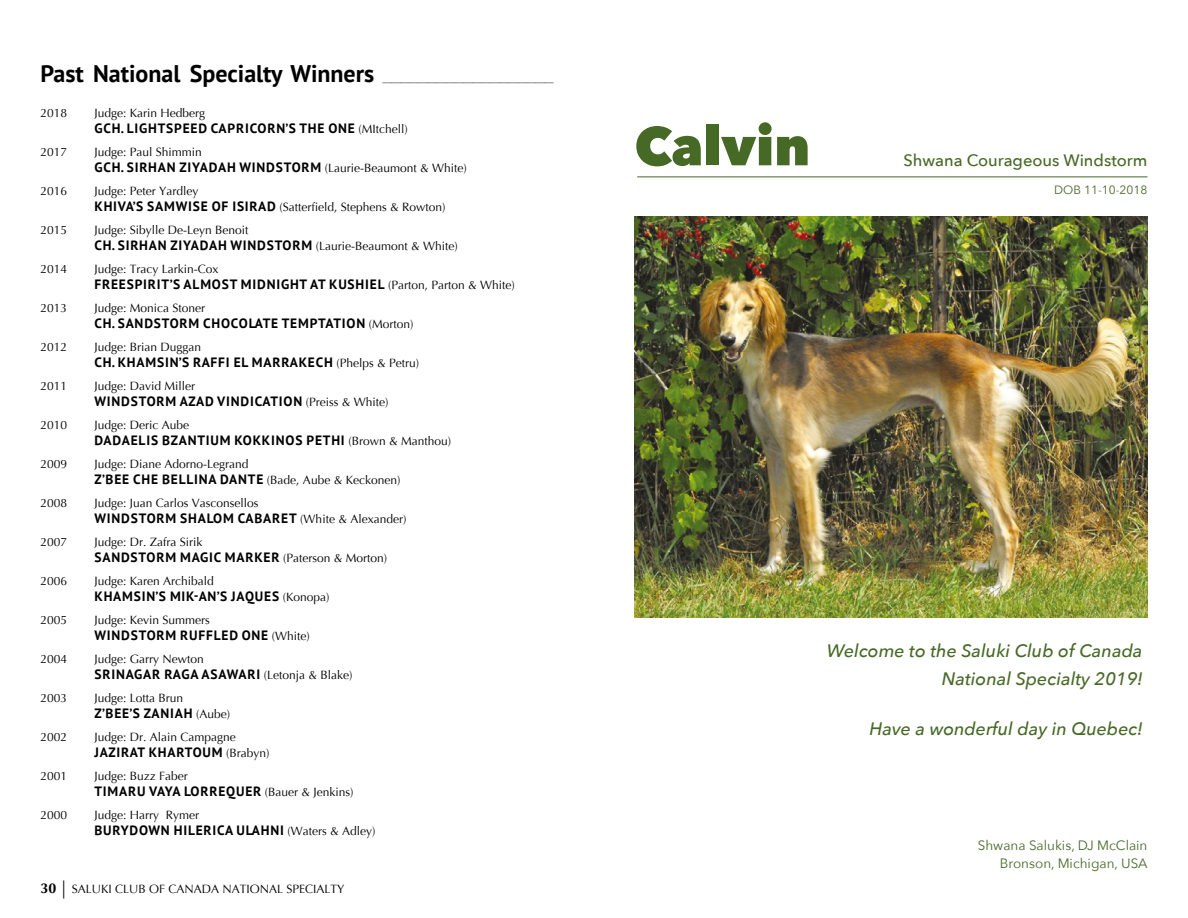
<style>
.page{position:relative;width:1188px;height:918px;background:#fff}
.page>*{position:absolute;margin:0;border:0;box-sizing:border-box;transform-origin:0 0}
.t1{font:800 54px "Avenir Next";color:#476926}
.t2{font:700 24px "PT Sans";color:#000}
.t3{font:italic 500 18px/27.9px "Avenir Next";color:#476926;text-align:right}
.t4{font:500 16.5px "Avenir Next";color:#476926}
.t5{font:700 13.5px "PT Sans";letter-spacing:.06em;color:#000}
.t6{font:13.5px/18px "Avenir Next";color:#476926;text-align:right}
.t7{font:12px "Optima";color:#000}
.t8{font:12px "Avenir Next";color:#476926}
.t9{font:300 9px "Gill Sans";color:#000}
.s1{font-family:"Optima";font-weight:400;font-size:12px}
.s2{font-weight:700;font-size:14.25px}
.s3{font-size:18px}
</style>
<div class="page">
<img style="left:634px;top:216px;width:514px;height:401px">
<hr style="left:637px;top:177px;width:511px;height:1px;background:#476926">
<h2 class="t2" style="left:40px;top:57px;width:335px">PAST NATIONAL SPECIALTY WINNERS</h2>
<p class="t9" style="left:383px;top:72px;width:172px">______________________________________</p>
<p class="t7" style="left:40px;top:106px;width:28px">2018</p>
<p class="t7" style="left:94px;top:106px;width:112px">Judge: Karin Hedberg</p>
<p class="t5" style="left:94px;top:120px;width:89px">GCH. LI GHTSPEED</p>
<p class="t5" style="left:211px;top:120px;width:17px">CAPRI</p>
<p class="t5" style="left:250px;top:120px;width:18px">CORN</p>
<p class="t5" style="left:286px;top:120px;width:53px">’S THE ONE</p>
<p class="t7" style="left:359px;top:122px;width:51px">(MItchell)</p>
<p class="t7" style="left:41px;top:145px;width:28px">2017</p>
<p class="t7" style="left:95px;top:145px;width:109px">Judge: Paul Shimmin</p>
<p class="t5" style="left:94px;top:159px;width:374px">GCH. SIRHAN ZIYADAH WINDSTORM <span class="s1">(Laurie-Beaumont &amp; White)</span></p>
<p class="t7" style="left:40px;top:184px;width:28px">2016</p>
<p class="t7" style="left:94px;top:184px;width:106px">Judge: Peter Yardley</p>
<p class="t5" style="left:94px;top:198px;width:159px">KHIVA’S SAMWISE OF ISIRAD</p>
<p class="t7" style="left:279px;top:200px;width:168px">(Satterfield, Stephens &amp; Rowton)</p>
<p class="t7" style="left:40px;top:223px;width:28px">2015</p>
<p class="t7" style="left:94px;top:223px;width:156px">Judge: Sibylle De-Leyn Benoit</p>
<p class="t5" style="left:94px;top:237px;width:365px">CH. SIRHAN ZIYADAH WINDSTORM <span class="s1">(Laurie-Beaumont &amp; White)</span></p>
<p class="t7" style="left:41px;top:262px;width:28px">2014</p>
<p class="t7" style="left:95px;top:262px;width:126px">Judge: Tracy Larkin-Cox</p>
<p class="t5" style="left:94px;top:276px;width:422px">FREESPIRIT’S ALMOST MIDNIGHT AT KUSH IEL <span class="s1">(Parton, Parton &amp; White)</span></p>
<p class="t7" style="left:41px;top:301px;width:28px">2013</p>
<p class="t7" style="left:95px;top:301px;width:112px">Judge: Monica Stoner</p>
<p class="t5" style="left:94px;top:315px;width:321px">CH. SANDSTORM CHOCOLATE TEMPTATION <span class="s1">(Morton)</span></p>
<p class="t7" style="left:40px;top:340px;width:28px">2012</p>
<p class="t7" style="left:94px;top:340px;width:108px">Judge: Brian Duggan</p>
<p class="t5" style="left:94px;top:354px;width:326px">CH. KHAMS IN’S RAFFI EL MARRAKECH <span class="s1">(Phelps &amp; Petru)</span></p>
<p class="t7" style="left:40px;top:379px;width:28px">2011</p>
<p class="t7" style="left:94px;top:379px;width:102px">Judge: David Miller</p>
<p class="t5" style="left:94px;top:393px;width:296px">WINDSTORM AZAD VINDICATION <span class="s1">(Preiss &amp; White)</span></p>
<p class="t7" style="left:41px;top:418px;width:28px">2010</p>
<p class="t7" style="left:95px;top:418px;width:96px">Judge: Deric Aube</p>
<p class="t5" style="left:94px;top:432px;width:358px">DADAELIS BZANTIUM KOKKINOS PETHI <span class="s1">(Brown &amp; Manthou)</span></p>
<p class="t7" style="left:41px;top:457px;width:28px">2009</p>
<p class="t7" style="left:95px;top:457px;width:156px">Judge: Diane Adorno-Legrand</p>
<p class="t5" style="left:94px;top:471px;width:307px">Z’BEE CH E BELLINA DANTE <span class="s1">(Bade, Aube &amp; Keckonen)</span></p>
<p class="t7" style="left:40px;top:496px;width:28px">2008</p>
<p class="t7" style="left:94px;top:496px;width:166px">Judge: Juan Carlos Vasconsellos</p>
<p class="t5" style="left:94px;top:510px;width:313px">WINDSTORM SHALOM CABARET <span class="s1">(White &amp; Alexander)</span></p>
<p class="t7" style="left:40px;top:535px;width:28px">2007</p>
<p class="t7" style="left:94px;top:535px;width:110px">Judge: Dr. Zafra Sirik</p>
<p class="t5" style="left:94px;top:549px;width:294px">SANDSTORM MAGIC MARKER <span class="s1">(Paterson &amp; Morton)</span></p>
<p class="t7" style="left:41px;top:574px;width:28px">2006</p>
<p class="t7" style="left:95px;top:574px;width:121px">Judge: Karen Archibald</p>
<p class="t5" style="left:94px;top:588px;width:236px">KHAMS IN’S MIK-AN’S JAQUES <span class="s1">(Konopa)</span></p>
<p class="t7" style="left:41px;top:613px;width:28px">2005</p>
<p class="t7" style="left:95px;top:613px;width:117px">Judge: Kevin Summers</p>
<p class="t5" style="left:94px;top:627px;width:217px">WINDSTORM RUFFLED ONE <span class="s1">(White)</span></p>
<p class="t7" style="left:40px;top:652px;width:28px">2004</p>
<p class="t7" style="left:94px;top:652px;width:111px">Judge: Garry Newton</p>
<p class="t5" style="left:94px;top:666px;width:260px">SRINAGAR RAGA ASAWARI <span class="s1">(Letonja &amp; Blake)</span></p>
<p class="t7" style="left:40px;top:691px;width:28px">2003</p>
<p class="t7" style="left:94px;top:691px;width:90px">Judge: Lotta Brun</p>
<p class="t5" style="left:94px;top:705px;width:137px">Z’BEE’S ZANIAH <span class="s1">(Aube)</span></p>
<p class="t7" style="left:40px;top:730px;width:28px">2002</p>
<p class="t7" style="left:94px;top:730px;width:143px">Judge: Dr. Alain Campagne</p>
<p class="t5" style="left:94px;top:744px;width:177px">JAZIRAT KHARTOUM <span class="s1">(Brabyn)</span></p>
<p class="t7" style="left:41px;top:769px;width:28px">2001</p>
<p class="t7" style="left:95px;top:769px;width:95px">Judge: Buzz Faber</p>
<p class="t5" style="left:94px;top:783px;width:261px">TIMARU VAYA LORREQUER <span class="s1">(Bauer &amp; Jenkins)</span></p>
<p class="t7" style="left:40px;top:808px;width:28px">2000</p>
<p class="t7" style="left:94px;top:808px;width:106px">Judge: Harry Rymer</p>
<p class="t5" style="left:94px;top:822px;width:283px">BURYDOWN HILERICA ULAHNI <span class="s1">(Waters &amp; Adley)</span></p>
<p class="t7" style="left:40px;top:882px;width:305px"><span class="s2">30</span> <span class="s3">|</span> SALUKI CLUB OF CANADA NATIONAL SPECIALTY</p>
<h1 class="t1" style="left:634px;top:113px;width:177px">Calvin</h1>
<p class="t4" style="left:903px;top:146px;width:246px">Shwana Courageous Windstorm</p>
<p class="t8" style="left:1054px;top:180px;width:95px">DOB 11-10-2018</p>
<h3 class="t3" style="left:827px;top:636px;width:317px">Welcome to the Saluki Club of Canada<br>National Specialty 2019!</h3>
<h3 class="t3" style="left:869px;top:714px;width:275px">Have a wonderful day in Quebec!</h3>
<p class="t6" style="left:978px;top:836px;width:171px">Shwana Salukis, DJ McClain<br>Bronson, Michigan, USA</p>
</div>
